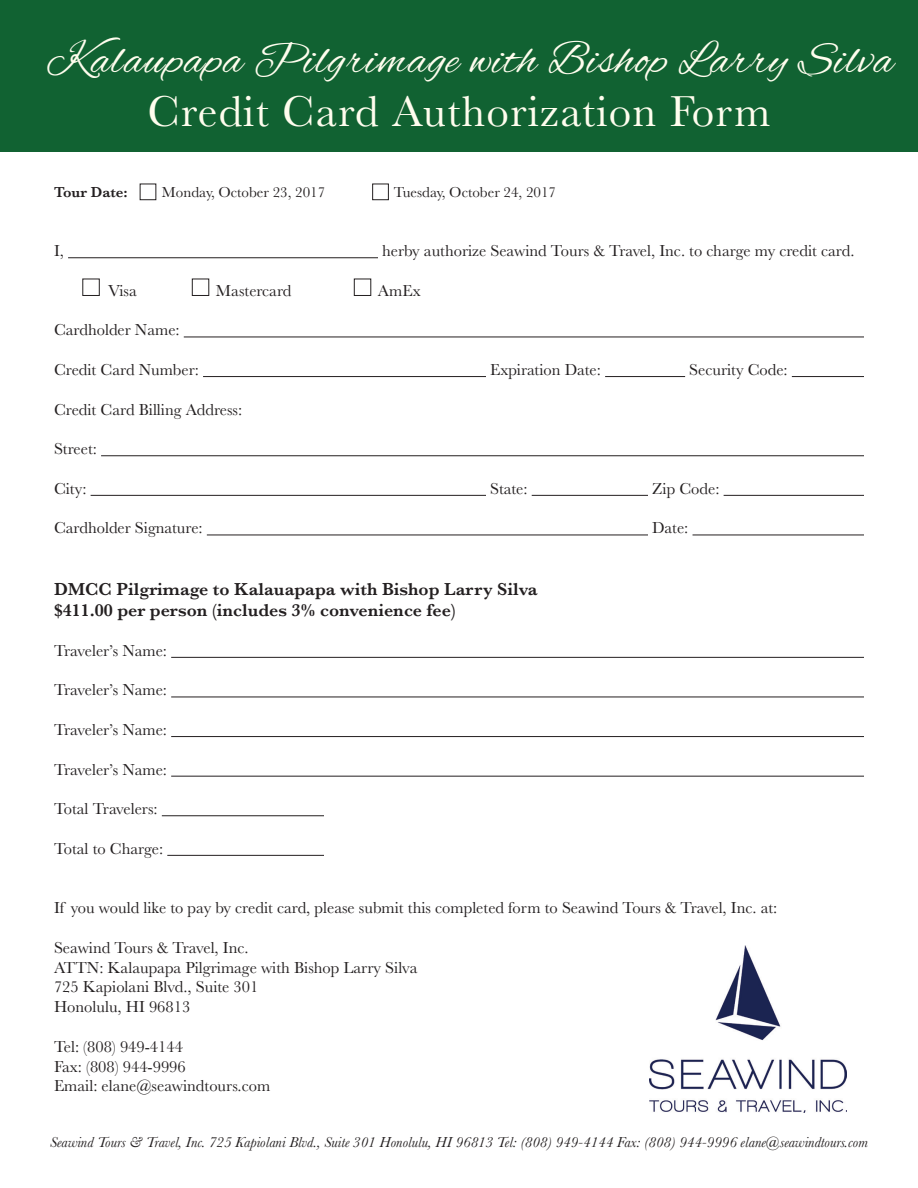
<style>
.page{position:relative;width:918px;height:1188px;background:#fff}
.page>*{position:absolute;margin:0;border:0;box-sizing:border-box;transform-origin:0 0}
.t1{font:46.5px "Alex Brush";letter-spacing:.025em;color:#fffdee}
.t2{font:45px "Baskerville";letter-spacing:.025em;color:#fffdee}
.t3{font:600 18px "Baskerville";color:#231f20}
.t4{font:16.5px "Baskerville";color:#231f20}
.t5{font:italic 15px "Baskerville";color:#231f20}
.t6{font:15px "Baskerville";color:#231f20}
.t7{font:600 15px "Baskerville";color:#231f20}
</style>
<div class="page">
<div style="left:0;top:0;width:918px;height:151px;background:#116232"></div>
<hr style="left:68px;top:257px;width:310px;height:1px;background:#231f20">
<hr style="left:184px;top:337px;width:680px;height:1px;background:#231f20">
<hr style="left:203px;top:376px;width:283px;height:1px;background:#231f20">
<hr style="left:605px;top:376px;width:80px;height:1px;background:#231f20">
<hr style="left:792px;top:376px;width:72px;height:1px;background:#231f20">
<hr style="left:101px;top:455px;width:763px;height:1px;background:#231f20">
<hr style="left:91px;top:495px;width:395px;height:1px;background:#231f20">
<hr style="left:532px;top:495px;width:116px;height:1px;background:#231f20">
<hr style="left:724px;top:495px;width:140px;height:1px;background:#231f20">
<hr style="left:207px;top:535px;width:441px;height:1px;background:#231f20">
<hr style="left:693px;top:535px;width:171px;height:1px;background:#231f20">
<hr style="left:171px;top:657px;width:693px;height:1px;background:#231f20">
<hr style="left:171px;top:697px;width:693px;height:1px;background:#231f20">
<hr style="left:171px;top:736px;width:693px;height:1px;background:#231f20">
<hr style="left:171px;top:776px;width:693px;height:1px;background:#231f20">
<hr style="left:162px;top:815px;width:162px;height:1px;background:#231f20">
<hr style="left:167px;top:855px;width:157px;height:1px;background:#231f20">
<div style="left:82px;top:279px;width:18px;height:17px;border:1px solid #231f20"></div>
<div style="left:192px;top:279px;width:17px;height:17px;border:1px solid #231f20"></div>
<div style="left:354px;top:279px;width:17px;height:17px;border:1px solid #231f20"></div>
<img style="left:649px;top:945px;width:197px;height:168px">
<div style="left:140px;top:184px;width:16px;height:16px;border:1px solid #231f20"></div>
<div style="left:372px;top:184px;width:17px;height:16px;border:1px solid #231f20"></div>
<p class="t1" style="left:47px;top:34px;width:848px">Kalaupapa Pilgrimage with Bishop Larry Silva</p>
<p class="t2" style="left:147px;top:82px;width:625px">Credit Card Authorization Form</p>
<p class="t7" style="left:54px;top:181px;width:75px">Tour Date:</p>
<p class="t6" style="left:162px;top:182px;width:165px">Monday, October 23, 2017</p>
<p class="t6" style="left:394px;top:182px;width:164px">Tuesday, October 24, 2017</p>
<p class="t4" style="left:54px;top:240px;width:11px">I,</p>
<p class="t4" style="left:382px;top:240px;width:474px">herby authorize Seawind Tours &amp; Travel, Inc. to charge my credit card.</p>
<p class="t4" style="left:108px;top:280px;width:30px">Visa</p>
<p class="t4" style="left:216px;top:280px;width:77px">Mastercard</p>
<p class="t4" style="left:378px;top:280px;width:44px">AmEx</p>
<p class="t4" style="left:54px;top:319px;width:127px">Cardholder Name:</p>
<p class="t4" style="left:54px;top:359px;width:146px">Credit Card Number:</p>
<p class="t4" style="left:490px;top:359px;width:112px">Expiration Date:</p>
<p class="t4" style="left:689px;top:359px;width:100px">Security Code:</p>
<p class="t4" style="left:54px;top:399px;width:190px">Credit Card Billing Address:</p>
<p class="t4" style="left:54px;top:438px;width:44px">Street:</p>
<p class="t4" style="left:54px;top:478px;width:34px">City:</p>
<p class="t4" style="left:490px;top:478px;width:39px">State:</p>
<p class="t4" style="left:652px;top:478px;width:69px">Zip Code:</p>
<p class="t4" style="left:54px;top:517px;width:150px">Cardholder Signature:</p>
<p class="t4" style="left:652px;top:517px;width:38px">Date:</p>
<p class="t3" style="left:54px;top:576px;width:485px">DMCC Pilgrimage to Kalauapapa with Bishop Larry Silva</p>
<p class="t3" style="left:54px;top:598px;width:403px">$411.00 per person (includes 3% convenience fee)</p>
<p class="t4" style="left:54px;top:640px;width:115px">Traveler’s Name:</p>
<p class="t4" style="left:54px;top:679px;width:115px">Traveler’s Name:</p>
<p class="t4" style="left:54px;top:719px;width:115px">Traveler’s Name:</p>
<p class="t4" style="left:54px;top:759px;width:115px">Traveler’s Name:</p>
<p class="t4" style="left:54px;top:798px;width:105px">Total Travelers:</p>
<p class="t4" style="left:54px;top:838px;width:111px">Total to Charge:</p>
<p class="t4" style="left:54px;top:897px;width:725px">If you would like to pay by credit card, please submit this completed form to Seawind Tours &amp; Travel, Inc. at:</p>
<p class="t4" style="left:54px;top:937px;width:196px">Seawind Tours &amp; Travel, Inc.</p>
<p class="t4" style="left:54px;top:957px;width:365px">ATTN: Kalaupapa Pilgrimage with Bishop Larry Silva</p>
<p class="t4" style="left:54px;top:976px;width:206px">725 Kapiolani Blvd., Suite 301</p>
<p class="t4" style="left:54px;top:996px;width:138px">Honolulu, HI 96813</p>
<p class="t4" style="left:54px;top:1036px;width:130px">Tel: (808) 949-4144</p>
<p class="t4" style="left:54px;top:1056px;width:133px">Fax: (808) 944-9996</p>
<p class="t4" style="left:54px;top:1075px;width:218px">Email: elane@seawindtours.com</p>
<p class="t5" style="left:50px;top:1133px;width:819px">Seawind Tours &amp; Travel, Inc. 725 Kapiolani Blvd., Suite 301 Honolulu, HI 96813 Tel: (808) 949-4144 Fax: (808) 944-9996 elane@seawindtours.com</p>
</div>
